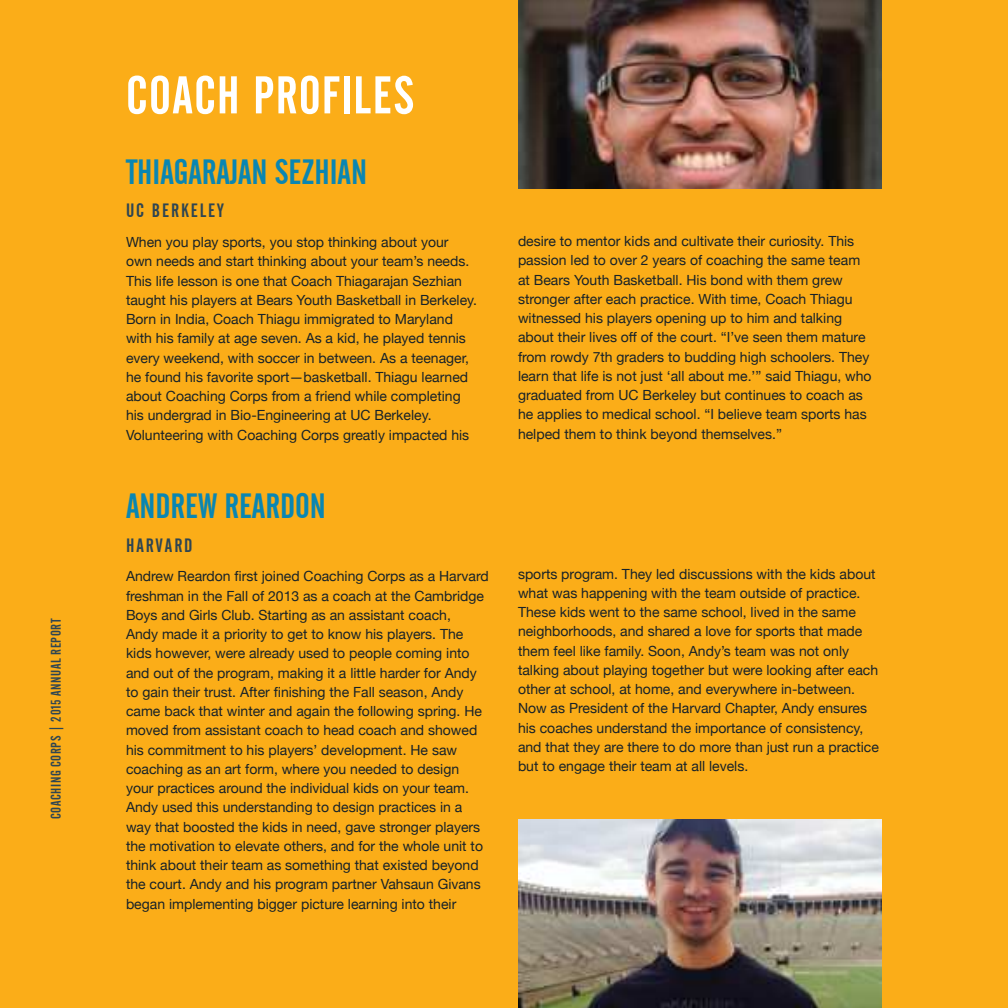
<style>
.page{position:relative;width:1008px;height:1008px;background:#fbad18}
.page>*{position:absolute;margin:0;border:0;box-sizing:border-box;transform-origin:0 0}
.t1{font:52.5px "Alternate Gothic No 2 BT";letter-spacing:.025em;color:#fff}
.t2{font:35px "Alternate Gothic No 2 BT";color:#0a86b2}
.t3{font:19.25px "Alternate Gothic No 2 BT";letter-spacing:.1em;color:#2e4552}
.t4{font:14px/19.2px "Helvetica Neue";color:#172229}
.t5{font:14px "Alternate Gothic No 2 BT";letter-spacing:.045em;color:#2e4552}
</style>
<div class="page">
<img style="left:518px;top:819px;width:364px;height:189px">
<img style="left:518px;top:0;width:364px;height:189px">
<p class="t5" style="left:50px;top:819px;width:202px;rotate:-90deg">COACHING CORPS | 2015 ANNUAL REPORT</p>
<h1 class="t1" style="left:126px;top:71px;width:290px">COACH PROFILES</h1>
<h2 class="t2" style="left:126px;top:156px;width:243px">THIAGARAJAN SEZHIAN</h2>
<h3 class="t3" style="left:126px;top:202px;width:99px">UC BERKELEY</h3>
<p class="t4" style="left:126px;top:233px;width:353px">When you play sports, you stop thinking about your own needs and start thinking about your team’s needs.<br>This life lesson is one that Coach Thiagarajan Sezhian taught his players at Bears Youth Basketball in Berkeley.<br>Born in India, Coach Thiagu immigrated to Maryland with his family at age seven. As a kid, he played tennis every weekend, with soccer in between. As a teenager, he found his favorite sport—basketball. Thiagu learned about Coaching Corps from a friend while completing his undergrad in Bio-Engineering at UC Berkeley.<br>Volunteering with Coaching Corps greatly impacted his</p>
<h2 class="t2" style="left:126px;top:490px;width:201px">ANDREW REARDON</h2>
<h3 class="t3" style="left:126px;top:536px;width:68px">HARVARD</h3>
<p class="t4" style="left:126px;top:568px;width:364px">Andrew Reardon first joined Coaching Corps as a Harvard freshman in the Fall of 2013 as a coach at the Cambridge Boys and Girls Club. Starting as an assistant coach,<br>Andy made it a priority to get to know his players. The kids however, were already used to people coming into and out of the program, making it a little harder for Andy to gain their trust. After finishing the Fall season, Andy came back that winter and again the following spring. He moved from assistant coach to head coach and showed his commitment to his players’ development. He saw coaching as an art form, where you needed to design your practices around the individual kids on your team.<br>Andy used this understanding to design practices in a way that boosted the kids in need, gave stronger players the motivation to elevate others, and for the whole unit to think about their team as something that existed beyond the court. Andy and his program partner Vahsaun Givans began implementing bigger picture learning into their</p>
<p class="t4" style="left:518px;top:232px;width:355px">desire to mentor kids and cultivate their curiosity. This passion led to over 2 years of coaching the same team at Bears Youth Basketball. His bond with them grew stronger after each practice. With time, Coach Thiagu witnessed his players opening up to him and talking about their lives off of the court. “I’ve seen them mature from rowdy 7th graders to budding high schoolers. They learn that life is not just ‘all about me.’” said Thiagu, who graduated from UC Berkeley but continues to coach as he applies to medical school. “I believe team sports has helped them to think beyond themselves.”</p>
<p class="t4" style="left:518px;top:565px;width:363px">sports program. They led discussions with the kids about what was happening with the team outside of practice.<br>These kids went to the same school, lived in the same neighborhoods, and shared a love for sports that made them feel like family. Soon, Andy’s team was not only talking about playing together but were looking after each other at school, at home, and everywhere in-between.<br>Now as President of the Harvard Chapter, Andy ensures his coaches understand the importance of consistency, and that they are there to do more than just run a practice but to engage their team at all levels.</p>
</div>
